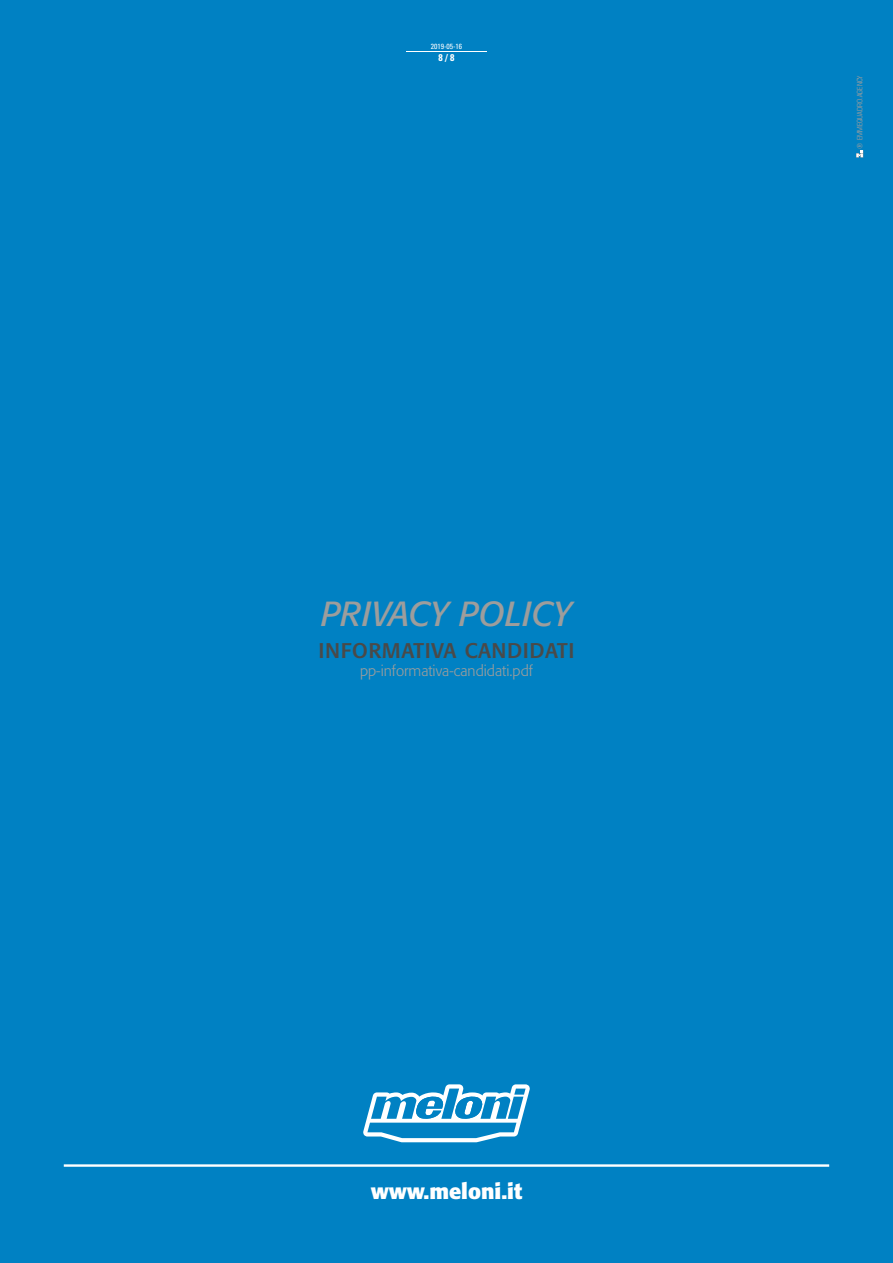
<style>
.page{position:relative;width:893px;height:1263px;background:#0081c3}
.page>*{position:absolute;margin:0;border:0;box-sizing:border-box;transform-origin:0 0}
.t1{font:italic 34.5px "Formata";color:#9d9d9c}
.t2{font:27px "Formata Regular SC";color:#4a4a49}
.t3{font:700 21.6px "Formata";color:#fff}
.t4{font:300 15px "Formata";color:#9d9d9c}
.t5{font:700 condensed 9.75px "Univers LT Std";color:#fff}
.t6{font:condensed 7.5px "Square 721 BT";color:#9d9d9c}
.t7{font:condensed 7.5px "Univers LT Std";color:#fff}
</style>
<div class="page">
<hr style="left:64px;top:1164px;width:765px;height:3px;background:#fff">
<svg style="left:363px;top:1084px;width:167px;height:58px"></svg>
<svg style="left:856px;top:150px;width:7px;height:8px"></svg>
<hr style="left:406px;top:51px;width:81px;height:1px;background:#fff">
<p class="t7" style="left:431px;top:41px;width:33px">2019-05-16</p>
<p class="t5" style="left:439px;top:52px;width:17px">8 / 8</p>
<h1 class="t1" style="left:321px;top:593px;width:252px">PRIVACY POLICY</h1>
<h2 class="t2" style="left:318px;top:632px;width:258px">informativa candidati</h2>
<p class="t4" style="left:360px;top:662px;width:174px">pp-informativa-candidati.pdf</p>
<h3 class="t3" style="left:371px;top:1178px;width:153px">www.meloni.it</h3>
<p class="t6" style="left:855px;top:148px;width:75px;rotate:-90deg">® EMMEQUADRO.AGENCY</p>
</div>
